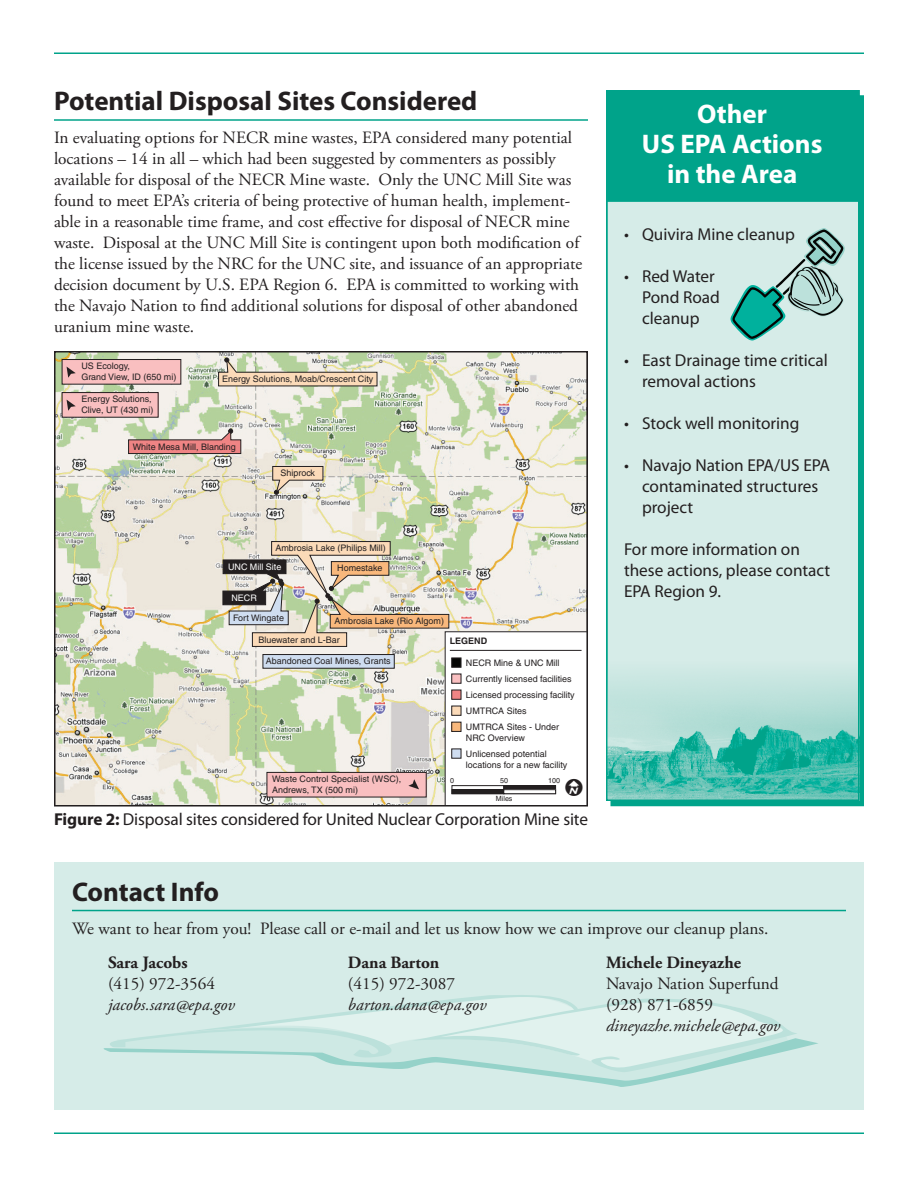
<style>
.page{position:relative;width:918px;height:1188px;background:#fff}
.page>*{position:absolute;margin:0;border:0;box-sizing:border-box;transform-origin:0 0}
.t1{font:700 27px "Myriad Pro";color:#231f20}
.t2{font:700 27px/30px "Myriad Pro";color:#fff;text-align:center}
.t3{font:22.35px "ESRI North";color:#231f20}
.t4{font:17.25px/21px "Adobe Garamond Pro";color:#231f20}
.t5{font:17.25px/21px "Myriad Pro";color:#231f20}
.t6{font:italic 17.25px "Adobe Garamond Pro";color:#231f20}
.t7{font:700 17.25px "Adobe Garamond Pro";color:#231f20}
.t8{font:9px/16.2px "Helvetica";color:#231f20}
.t9{font:9px "Helvetica";color:#fff}
.t10{font:700 9px "Helvetica";color:#231f20}
.t11{font:7.2px "Helvetica";color:#231f20}
.s1{font-weight:700}
</style>
<div class="page">
<hr style="left:54px;top:52px;width:810px;height:2px;background:#00a38a">
<hr style="left:54px;top:1132px;width:810px;height:2px;background:#00a38a">
<div style="left:610px;top:95px;width:254px;height:711px;background:#00a38a"></div>
<div style="left:54px;top:862px;width:810px;height:248px;background:#d6ece8"></div>
<svg style="left:103px;top:995px;width:715px;height:92px"></svg>
<div style="left:606px;top:90px;width:254px;height:711px;background:#d6ece8"></div>
<div style="left:606px;top:90px;width:254px;height:112px;background:#00a38a;border:2px solid #00a38a"></div>
<hr style="left:72px;top:910px;width:774px;height:1px;background:#00a38a">
<hr style="left:54px;top:119px;width:534px;height:2px;background:#00a38a">
<svg style="left:57px;top:354px;width:528px;height:450px;background:#dbdecb"></svg>
<div style="left:267px;top:772px;width:159px;height:25px;background:#f9bfc0"></div>
<div style="left:266px;top:772px;width:161px;height:25px;border:1px solid #231f20"></div>
<div style="left:445px;top:632px;width:142px;height:174px;background:#fff"></div>
<div style="left:445px;top:631px;width:142px;height:175px;border:1px solid #231f20"></div>
<svg style="left:218px;top:357px;width:160px;height:30px;background:#d7cdb2"></svg>
<svg style="left:272px;top:466px;width:52px;height:29px;background:#dac9b5"></svg>
<div style="left:263px;top:655px;width:131px;height:13px;background:#cfddf0"></div>
<div style="left:262px;top:654px;width:133px;height:15px;border:1px solid #231f20"></div>
<svg style="left:128px;top:429px;width:114px;height:25px;background:#d3a098"></svg>
<div style="left:451px;top:674px;width:10px;height:10px;background:#f9bfc0;border:1px solid #231f20"></div>
<div style="left:451px;top:690px;width:10px;height:10px;background:#ef8484;border:1px solid #231f20"></div>
<div style="left:451px;top:658px;width:10px;height:10px;background:#060705;border:1px solid #231f20"></div>
<div style="left:451px;top:706px;width:10px;height:10px;background:#fbdab8;border:1px solid #231f20"></div>
<div style="left:451px;top:785px;width:53px;height:9px;border:1px solid #231f20"></div>
<div style="left:504px;top:786px;width:52px;height:8px;background:#231f20"></div>
<div style="left:503px;top:785px;width:53px;height:9px;border:1px solid #231f20"></div>
<hr style="left:452px;top:790px;width:52px;height:4px;background:#231f20">
<div style="left:451px;top:789px;width:53px;height:5px;border:1px solid #231f20"></div>
<hr style="left:504px;top:790px;width:52px;height:4px;background:#fff">
<div style="left:503px;top:789px;width:53px;height:5px;border:1px solid #231f20"></div>
<hr style="left:450px;top:650px;width:132px;height:1px;background:#231f20">
<div style="left:62px;top:360px;width:119px;height:24px;background:#f9bfc0"></div>
<div style="left:62px;top:359px;width:119px;height:26px;border:1px solid #231f20"></div>
<svg style="left:67px;top:367px;width:9px;height:11px"></svg>
<div style="left:62px;top:393px;width:96px;height:24px;background:#f9bfc0"></div>
<div style="left:62px;top:392px;width:97px;height:26px;border:1px solid #231f20"></div>
<svg style="left:67px;top:400px;width:9px;height:11px"></svg>
<svg style="left:408px;top:779px;width:11px;height:10px"></svg>
<svg style="left:222px;top:541px;width:228px;height:106px;background:#cbc1ae"></svg>
<div style="left:452px;top:722px;width:9px;height:9px;background:#f9b87c"></div>
<div style="left:451px;top:722px;width:10px;height:10px;border:1px solid #231f20"></div>
<div style="left:451px;top:748px;width:10px;height:11px;background:#cfddf0;border:1px solid #231f20"></div>
<div style="left:54px;top:351px;width:534px;height:456px;border:2px solid #231f20"></div>
<svg style="left:731px;top:228px;width:114px;height:112px"></svg>
<img style="left:609px;top:673px;width:248px;height:125px">
<div style="left:606px;top:90px;width:254px;height:711px;border:2px solid #00a38a"></div>
<h1 class="t1" style="left:54px;top:84px;width:425px">Potential Disposal Sites Considered</h1>
<p class="t4" style="left:54px;top:128px;width:530px">In evaluating options for NECR mine wastes, EPA considered many potential locations – 14 in all – which had been suggested by commenters as possibly available for disposal of the NECR Mine waste. Only the UNC Mill Site was found to meet EPA’s criteria of being protective of human health, implement&shy;able in a reasonable time frame, and cost effective for disposal of NECR mine waste. Disposal at the UNC Mill Site is contingent upon both modification of the license issued by the NRC for the UNC site, and issuance of an appropriate decision document by U.S. EPA Region 6. EPA is committed to working with the Navajo Nation to find additional solutions for disposal of other abandoned uranium mine waste.</p>
<p class="t8" style="left:81px;top:360px;width:96px;line-height:10.8px">US Ecology,<br>Grand View, ID (650 mi)</p>
<p class="t8" style="left:81px;top:394px;width:73px;line-height:10.8px">Energy Solutions,<br>Clive, UT (430 mi)</p>
<p class="t8" style="left:222px;top:371px;width:153px">Energy Solutions, Moab/Crescent City</p>
<p class="t8" style="left:133px;top:438px;width:105px">White Mesa Mill, Blanding</p>
<p class="t8" style="left:280px;top:465px;width:36px">Shiprock</p>
<p class="t8" style="left:275px;top:540px;width:112px">Ambrosia Lake (Philips Mill)</p>
<p class="t9" style="left:228px;top:561px;width:55px">UNC Mill Site</p>
<p class="t9" style="left:231px;top:592px;width:27px">NECR</p>
<p class="t8" style="left:233px;top:610px;width:53px">Fort Wingate</p>
<p class="t8" style="left:337px;top:560px;width:47px">Homestake</p>
<p class="t8" style="left:335px;top:613px;width:111px">Ambrosia Lake (Rio Algom)</p>
<p class="t8" style="left:258px;top:631px;width:83px">Bluewater and L-Bar</p>
<p class="t8" style="left:266px;top:653px;width:126px">Abandoned Coal Mines, Grants</p>
<p class="t8" style="left:272px;top:774px;width:131px;line-height:10.8px">Waste Control Specialist (WSC),<br>Andrews, TX (500 mi)</p>
<p class="t10" style="left:450px;top:635px;width:39px">LEGEND</p>
<p class="t8" style="left:466px;top:654px;width:110px">NECR Mine &amp; UNC Mill<br>Currently licensed facilities<br>Licensed processing facility<br>UMTRCA Sites<br>UMTRCA Sites - Under</p>
<p class="t8" style="left:466px;top:730px;width:82px">NRC Overview<br>Unlicensed potential</p>
<p class="t8" style="left:466px;top:757px;width:103px">locations for a new facility</p>
<p class="t11" style="left:450px;top:777px;width:5px">0</p>
<p class="t11" style="left:500px;top:777px;width:9px">50</p>
<p class="t11" style="left:548px;top:777px;width:13px">100</p>
<p class="t11" style="left:496px;top:794px;width:18px">Miles</p>
<p class="t3" style="left:565px;top:775px;width:19px">I</p>
<p class="t5" style="left:54px;top:809px;width:536px"><span class="s1">Figure 2:</span> Disposal sites considered for United Nuclear Corporation Mine site</p>
<h1 class="t2" style="left:642px;top:98px;width:182px">Other<br>US EPA Actions in the Area</h1>
<p class="t5" style="left:624px;top:224px;width:172px">• Quivira Mine cleanup</p>
<p class="t5" style="left:642px;top:266px;width:80px;text-indent:-18px">• Red Water<br>Pond Road cleanup</p>
<p class="t5" style="left:642px;top:350px;width:187px;text-indent:-18px">• East Drainage time critical removal actions</p>
<p class="t5" style="left:624px;top:413px;width:177px">• Stock well monitoring</p>
<p class="t5" style="left:642px;top:455px;width:190px;text-indent:-18px">• Navajo Nation EPA/US EPA contaminated structures project</p>
<p class="t5" style="left:624px;top:539px;width:208px">For more information on these actions, please contact<br>EPA Region 9.</p>
<h1 class="t1" style="left:72px;top:874px;width:149px">Contact Info</h1>
<p class="t4" style="left:72px;top:918px;width:698px">We want to hear from you! Please call or e-mail and let us know how we can improve our cleanup plans.</p>
<p class="t7" style="left:108px;top:953px;width:81px">Sara Jacobs</p>
<p class="t4" style="left:108px;top:974px;width:109px">(415) 972-3564</p>
<p class="t6" style="left:108px;top:995px;width:128px">jacobs.sara@epa.gov</p>
<p class="t7" style="left:348px;top:953px;width:93px">Dana Barton</p>
<p class="t4" style="left:348px;top:974px;width:109px">(415) 972-3087</p>
<p class="t6" style="left:348px;top:995px;width:140px">barton.dana@epa.gov</p>
<p class="t7" style="left:606px;top:953px;width:137px">Michele Dineyazhe</p>
<p class="t4" style="left:606px;top:974px;width:174px">Navajo Nation Superfund (928) 871-6859</p>
<p class="t6" style="left:606px;top:1016px;width:176px">dineyazhe.michele@epa.gov</p>
</div>
